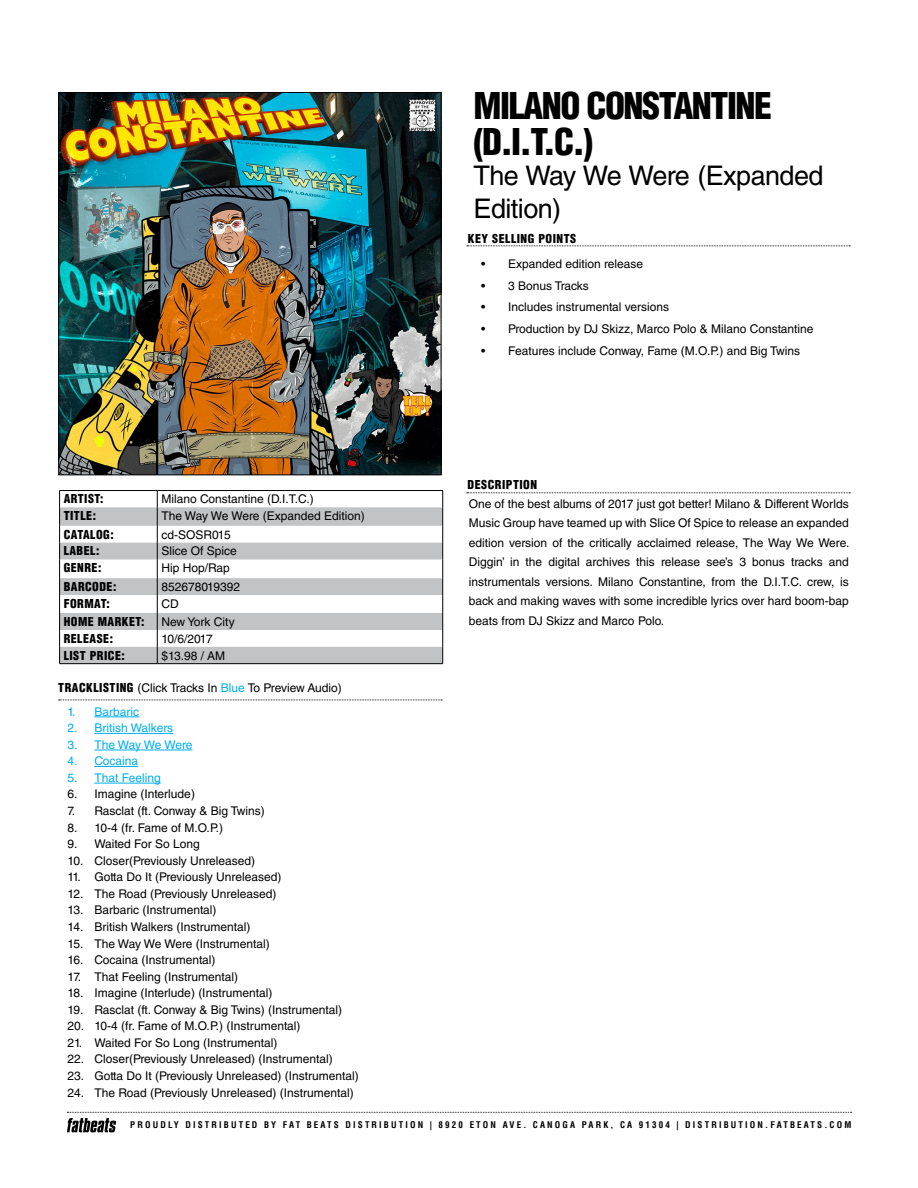
<style>
.page{position:relative;width:918px;height:1188px;background:#fff}
.page>*{position:absolute;margin:0;border:0;box-sizing:border-box;transform-origin:0 0}
.t1{font:900 condensed 36px/36px "Helvetica LT Std";letter-spacing:-.04em;color:#000}
.t2{font:27px/32.4px "Helvetica LT Std";letter-spacing:-.02em;color:#000}
.t3{font:12px/19.5px "Helvetica LT Std";color:#000;text-align:justify}
.t4{font:900 condensed 12px "Helvetica LT Std";letter-spacing:.04em;color:#000}
.t5{font:12px "Helvetica LT Std";color:#00aeef}
.t6{font:12px "Helvetica LT Std";letter-spacing:-.025em;color:#00aeef}
.t7{font:700 condensed 9px "Helvetica LT Std";letter-spacing:.24em;color:#000}
.s1{font-weight:900;font-stretch:condensed}
.s2{color:#00aeef}
</style>
<div class="page">
<svg style="left:467px;top:245px;width:383px;height:1px"></svg>
<hr style="left:94px;top:717px;width:45px;height:1px;background:#00aeef">
<hr style="left:94px;top:733px;width:79px;height:1px;background:#00aeef">
<hr style="left:94px;top:750px;width:98px;height:1px;background:#00aeef">
<hr style="left:94px;top:766px;width:44px;height:1px;background:#00aeef">
<hr style="left:94px;top:783px;width:67px;height:1px;background:#00aeef">
<svg style="left:59px;top:700px;width:383px;height:1px"></svg>
<svg style="left:60px;top:507px;width:382px;height:156px;fill:#c1c3c5"></svg>
<hr style="left:59px;top:490px;width:98px;height:1px;background:#000">
<hr style="left:157px;top:490px;width:286px;height:1px;background:#000">
<svg style="left:59px;top:491px;width:1px;height:172px"></svg>
<svg style="left:442px;top:491px;width:1px;height:172px"></svg>
<hr style="left:59px;top:663px;width:98px;height:1px;background:#000">
<hr style="left:157px;top:663px;width:286px;height:1px;background:#000">
<svg style="left:157px;top:491px;width:1px;height:172px"></svg>
<img style="left:61px;top:94px;width:378px;height:379px">
<div style="left:59px;top:92px;width:382px;height:383px;border:1px solid #000"></div>
<svg style="left:67px;top:1112px;width:785px;height:20px"></svg>
<svg style="left:467px;top:492px;width:383px;height:1px"></svg>
<h1 class="t1" style="left:474px;top:87px;width:300px">MILANO CONSTANTINE (D.I.T.C.)</h1>
<h2 class="t2" style="left:474px;top:160px;width:352px">The Way We Were (Expanded<br>Edition)</h2>
<p class="t4" style="left:468px;top:231px;width:110px">KEY SELLING POINTS</p>
<p class="t3" style="left:481px;top:254px;width:164px">• Expanded edition release</p>
<p class="t3" style="left:481px;top:276px;width:109px">• 3 Bonus Tracks</p>
<p class="t3" style="left:481px;top:297px;width:189px">• Includes instrumental versions</p>
<p class="t3" style="left:481px;top:319px;width:334px">• Production by DJ Skizz, Marco Polo &amp; Milano Constantine</p>
<p class="t3" style="left:481px;top:341px;width:321px">• Features include Conway, Fame (M.O.P.) and Big Twins</p>
<p class="t4" style="left:64px;top:491px;width:41px">ARTIST:</p>
<p class="t3" style="left:161px;top:489px;width:154px">Milano Constantine (D.I.T.C.)</p>
<p class="t4" style="left:64px;top:508px;width:34px">TITLE:</p>
<p class="t3" style="left:161px;top:506px;width:205px">The Way We Were (Expanded Edition)</p>
<p class="t4" style="left:64px;top:527px;width:52px">CATALOG:</p>
<p class="t3" style="left:161px;top:525px;width:71px">cd-SOSR015</p>
<p class="t4" style="left:64px;top:543px;width:37px">LABEL:</p>
<p class="t3" style="left:161px;top:541px;width:77px">Slice Of Spice</p>
<p class="t4" style="left:64px;top:560px;width:39px">GENRE:</p>
<p class="t3" style="left:161px;top:558px;width:70px">Hip Hop/Rap</p>
<p class="t4" style="left:64px;top:579px;width:54px">BARCODE:</p>
<p class="t3" style="left:161px;top:577px;width:80px">852678019392</p>
<p class="t4" style="left:64px;top:596px;width:48px">FORMAT:</p>
<p class="t3" style="left:161px;top:594px;width:19px">CD</p>
<p class="t4" style="left:64px;top:614px;width:82px">HOME MARKET:</p>
<p class="t3" style="left:161px;top:612px;width:75px">New York City</p>
<p class="t4" style="left:64px;top:631px;width:51px">RELEASE:</p>
<p class="t3" style="left:161px;top:629px;width:53px">10/6/2017</p>
<p class="t4" style="left:64px;top:648px;width:63px">LIST PRICE:</p>
<p class="t3" style="left:161px;top:646px;width:65px">$13.98 / AM</p>
<p class="t3" style="left:58px;top:678px;width:285px"><span class="s1">TRACKLISTING</span> (Click Tracks In <span class="s2">Blue</span> To Preview Audio)</p>
<p class="t5" style="left:67px;top:704px;width:73px">1. Barbaric</p>
<p class="t5" style="left:67px;top:721px;width:107px">2. British Walkers</p>
<p class="t6" style="left:67px;top:738px;width:127px">3. The Way We Were</p>
<p class="t5" style="left:67px;top:754px;width:72px">4. Cocaina</p>
<p class="t5" style="left:67px;top:771px;width:95px">5. That Feeling</p>
<p class="t3" style="left:67px;top:784px;width:129px">6. Imagine (Interlude)</p>
<p class="t3" style="left:67px;top:801px;width:199px">7. Rasclat (ft. Conway &amp; Big Twins)</p>
<p class="t3" style="left:67px;top:818px;width:157px">8. 10-4 (fr. Fame of M.O.P.)</p>
<p class="t3" style="left:67px;top:834px;width:134px">9. Waited For So Long</p>
<p class="t3" style="left:67px;top:851px;width:189px">10. Closer(Previously Unreleased)</p>
<p class="t3" style="left:67px;top:867px;width:216px">11. Gotta Do It (Previously Unreleased)</p>
<p class="t3" style="left:67px;top:884px;width:211px">12. The Road (Previously Unreleased)</p>
<p class="t3" style="left:67px;top:900px;width:151px">13. Barbaric (Instrumental)</p>
<p class="t3" style="left:67px;top:917px;width:185px">14. British Walkers (Instrumental)</p>
<p class="t3" style="left:67px;top:934px;width:204px">15. The Way We Were (Instrumental)</p>
<p class="t3" style="left:67px;top:950px;width:150px">16. Cocaina (Instrumental)</p>
<p class="t3" style="left:67px;top:967px;width:172px">17. That Feeling (Instrumental)</p>
<p class="t3" style="left:67px;top:983px;width:207px">18. Imagine (Interlude) (Instrumental)</p>
<p class="t3" style="left:67px;top:1000px;width:276px">19. Rasclat (ft. Conway &amp; Big Twins) (Instrumental)</p>
<p class="t3" style="left:67px;top:1016px;width:235px">20. 10-4 (fr. Fame of M.O.P.) (Instrumental)</p>
<p class="t3" style="left:67px;top:1033px;width:212px">21. Waited For So Long (Instrumental)</p>
<p class="t3" style="left:67px;top:1049px;width:267px">22. Closer(Previously Unreleased) (Instrumental)</p>
<p class="t3" style="left:67px;top:1066px;width:293px">23. Gotta Do It (Previously Unreleased) (Instrumental)</p>
<p class="t3" style="left:67px;top:1083px;width:288px">24. The Road (Previously Unreleased) (Instrumental)</p>
<p class="t4" style="left:468px;top:477px;width:71px">DESCRIPTION</p>
<p class="t3" style="left:469px;top:494px;width:382px">One of the best albums of 2017 just got better! Milano &amp; Different Worlds Music Group have teamed up with Slice Of Spice to release an expanded edition version of the critically acclaimed release, The Way We Were.<br>Diggin’ in the digital archives this release see’s 3 bonus tracks and instrumentals versions. Milano Constantine, from the D.I.T.C. crew, is back and making waves with some incredible lyrics over hard boom-bap beats from DJ Skizz and Marco Polo.</p>
<p class="t7" style="left:130px;top:1120px;width:723px">PROUDLY DISTRIBUTED BY FAT BEATS DISTRIBUTION | 8920 ETON AVE. CANOGA PARK, CA 91304 | DISTRIBUTION.FATBEATS.COM</p>
</div>
